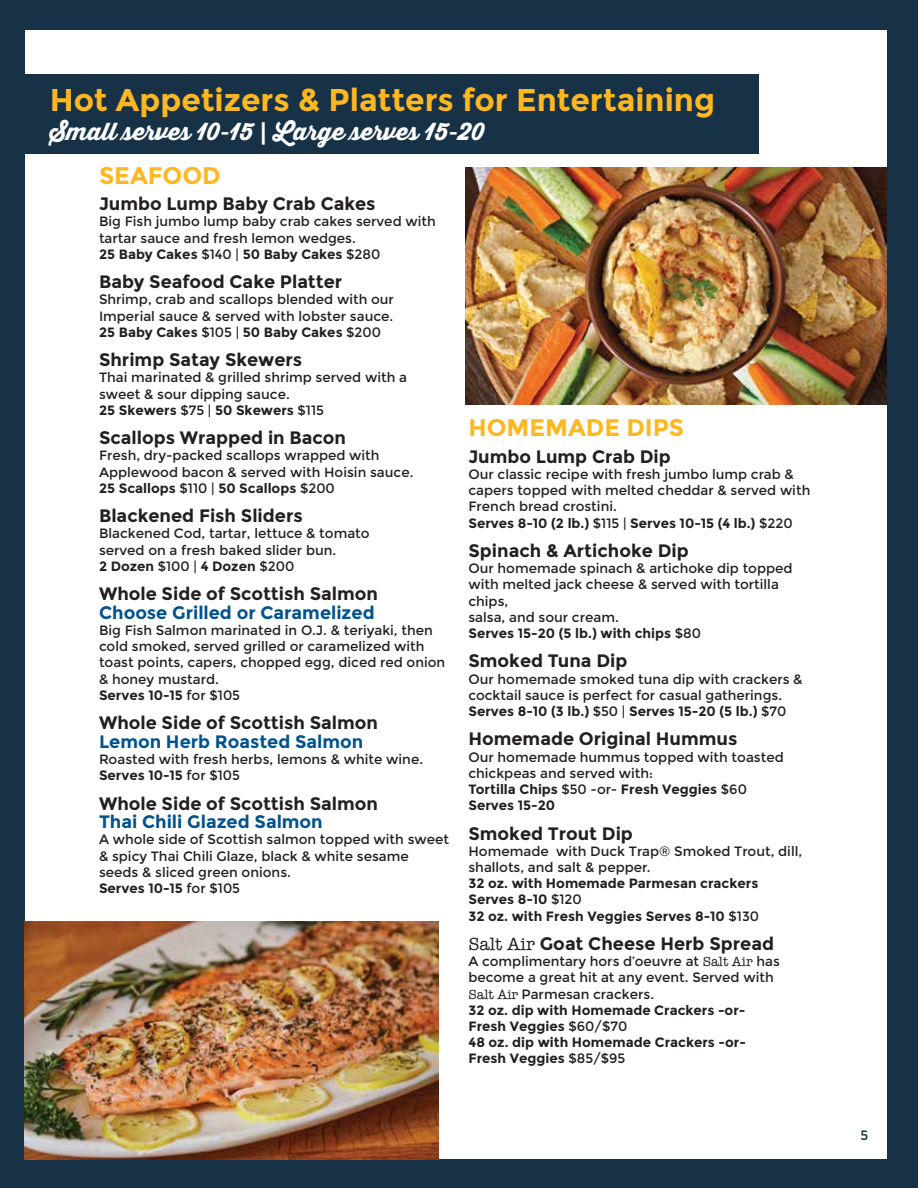
<style>
.page{position:relative;width:918px;height:1188px;background:#173247}
.page>*{position:absolute;margin:0;border:0;box-sizing:border-box;transform-origin:0 0}
.t1{font:700 31.5px "Montserrat";color:#fdb721}
.t2{font:24px "Thirsty Script Extrabold Demo";color:#fff}
.t3{font:700 24px "Montserrat";color:#fdb721}
.t4{font:700 18px "Montserrat";color:#231f20}
.t5{font:700 18px "Montserrat";color:#00538e}
.t6{font:13.5px/16.2px "Montserrat";color:#231f20}
.t7{font:700 13.5px/16.2px "Montserrat";color:#231f20}
.t8{font:13.5px "Montserrat";color:#173247}
.s1{font-family:"Montserrat";font-weight:600}
.s2{font-weight:700}
.s3{font-weight:400}
.s4{font-family:"American Typewriter";font-weight:400}
.s5{font-family:"American Typewriter"}
</style>
<div class="page">
<div style="left:25px;top:30px;width:861px;height:1128px;background:#fff"></div>
<img style="left:25px;top:922px;width:413px;height:237px">
<img style="left:465px;top:167px;width:421px;height:237px">
<div style="left:0;top:75px;width:759px;height:79px;background:#173247"></div>
<h1 class="t1" style="left:50px;top:81px;width:667px">Hot Appetizers &amp; Platters for Entertaining</h1>
<h2 class="t2" style="left:50px;top:113px;width:437px">Small serves 10<span class="s1">-</span>15 <span class="s1">|</span> Large serves 15<span class="s1">-</span>20</h2>
<h2 class="t3" style="left:99px;top:161px;width:123px">SEAFOOD</h2>
<h3 class="t4" style="left:99px;top:193px;width:278px">Jumbo Lump Baby Crab Cakes</h3>
<p class="t6" style="left:99px;top:214px;width:338px">Big Fish jumbo lump baby crab cakes served with tartar sauce and fresh lemon wedges.<br><span class="s2">25 Baby Cakes</span> $140 | <span class="s2">50 Baby Cakes</span> $280</p>
<h3 class="t4" style="left:99px;top:271px;width:245px">Baby Seafood Cake Platter</h3>
<p class="t6" style="left:99px;top:292px;width:296px;text-align:justify">Shrimp, crab and scallops blended with our Imperial sauce &amp; served with lobster sauce.<br><span class="s2">25 Baby Cakes</span> $105 | <span class="s2">50 Baby Cakes</span> $200</p>
<h3 class="t4" style="left:99px;top:349px;width:205px">Shrimp Satay Skewers</h3>
<p class="t6" style="left:99px;top:370px;width:310px">Thai marinated &amp; grilled shrimp served with a sweet &amp; sour dipping sauce.<br><span class="s2">25 Skewers</span> $75 | <span class="s2">50 Skewers</span> $115</p>
<h3 class="t4" style="left:99px;top:427px;width:249px">Scallops Wrapped in Bacon</h3>
<p class="t6" style="left:99px;top:448px;width:316px">Fresh, dry-packed scallops wrapped with<br>Applewood bacon &amp; served with Hoisin sauce.<br><span class="s2">25 Scallops</span> $110 | <span class="s2">50 Scallops</span> $200</p>
<h3 class="t4" style="left:99px;top:505px;width:205px">Blackened Fish Sliders</h3>
<p class="t6" style="left:99px;top:526px;width:272px">Blackened Cod, tartar, lettuce &amp; tomato served on a fresh baked slider bun.<br><span class="s2">2 Dozen</span> $100 | <span class="s2">4 Dozen</span> $200</p>
<h3 class="t4" style="left:99px;top:583px;width:281px">Whole Side of Scottish Salmon</h3>
<h3 class="t5" style="left:99px;top:602px;width:277px">Choose Grilled or Caramelized</h3>
<p class="t6" style="left:99px;top:622px;width:348px">Big Fish Salmon marinated in O.J. &amp; teriyaki, then cold smoked, served grilled or caramelized with toast points, capers, chopped egg, diced red onion &amp; honey mustard.<br><span class="s2">Serves 10-15</span> for $105</p>
<h3 class="t4" style="left:99px;top:712px;width:281px">Whole Side of Scottish Salmon</h3>
<h3 class="t5" style="left:99px;top:731px;width:266px">Lemon Herb Roasted Salmon</h3>
<p class="t6" style="left:99px;top:751px;width:326px">Roasted with fresh herbs, lemons &amp; white wine.<br><span class="s2">Serves 10-15</span> for $105</p>
<h3 class="t4" style="left:99px;top:793px;width:281px">Whole Side of Scottish Salmon</h3>
<h3 class="t5" style="left:99px;top:811px;width:225px">Thai Chili Glazed Salmon</h3>
<p class="t6" style="left:99px;top:832px;width:352px">A whole side of Scottish salmon topped with sweet &amp; spicy Thai Chili Glaze, black &amp; white sesame seeds &amp; sliced green onions.<br><span class="s2">Serves 10-15</span> for $105</p>
<h2 class="t3" style="left:468px;top:414px;width:217px">HOMEMADE DIPS</h2>
<h3 class="t4" style="left:468px;top:446px;width:204px">Jumbo Lump Crab Dip</h3>
<p class="t6" style="left:468px;top:466px;width:343px">Our classic recipe with fresh jumbo lump crab &amp; capers topped with melted cheddar &amp; served with French bread crostini.<br><span class="s2">Serves 8-10 (2 lb.)</span> $115 | <span class="s2">Serves 10-15 (4 lb.)</span> $220</p>
<h3 class="t4" style="left:468px;top:540px;width:222px">Spinach &amp; Artichoke Dip</h3>
<p class="t6" style="left:468px;top:561px;width:326px">Our homemade spinach &amp; artichoke dip topped with melted jack cheese &amp; served with tortilla chips,<br>salsa, and sour cream.<br><span class="s2">Serves 15-20 (5 lb.) with chips</span> $80</p>
<h3 class="t4" style="left:468px;top:650px;width:160px">Smoked Tuna Dip</h3>
<p class="t6" style="left:468px;top:671px;width:336px">Our homemade smoked tuna dip with crackers &amp; cocktail sauce is perfect for casual gatherings.<br><span class="s2">Serves 8-10 (3 lb.)</span> $50 | <span class="s2">Serves 15-20 (5 lb.)</span> $70</p>
<h3 class="t4" style="left:468px;top:728px;width:270px">Homemade Original Hummus</h3>
<p class="t6" style="left:468px;top:749px;width:317px">Our homemade hummus topped with toasted chickpeas and served with:<br><span class="s2">Tortilla Chips</span> $50 -or- <span class="s2">Fresh Veggies</span> $60<br><span class="s2">Serves 15-20</span></p>
<h3 class="t4" style="left:468px;top:823px;width:166px">Smoked Trout Dip</h3>
<p class="t6" style="left:468px;top:843px;width:335px">Homemade with Duck Trap® Smoked Trout, dill, shallots, and salt &amp; pepper.</p>
<p class="t7" style="left:468px;top:875px;width:292px">32 oz. with Homemade Parmesan crackers<br>Serves 8-10 <span class="s3">$120<br></span>32 oz. with Fresh Veggies Serves 8-10 <span class="s3">$130</span></p>
<h3 class="t4" style="left:468px;top:933px;width:307px"><span class="s4">Salt Air</span> Goat Cheese Herb Spread</h3>
<p class="t6" style="left:468px;top:954px;width:313px">A complimentary hors d’oeuvre at <span class="s5">Salt Air</span> has become a great hit at any event. Served with <span class="s5">Salt Air</span> Parmesan crackers.<br><span class="s2">32 oz. dip with Homemade Crackers -or-Fresh Veggies</span> $60/$70<br><span class="s2">48 oz. dip with Homemade Crackers -or-Fresh Veggies</span> $85/$95</p>
<p class="t8" style="left:860px;top:1127px;width:9px">5</p>
</div>
